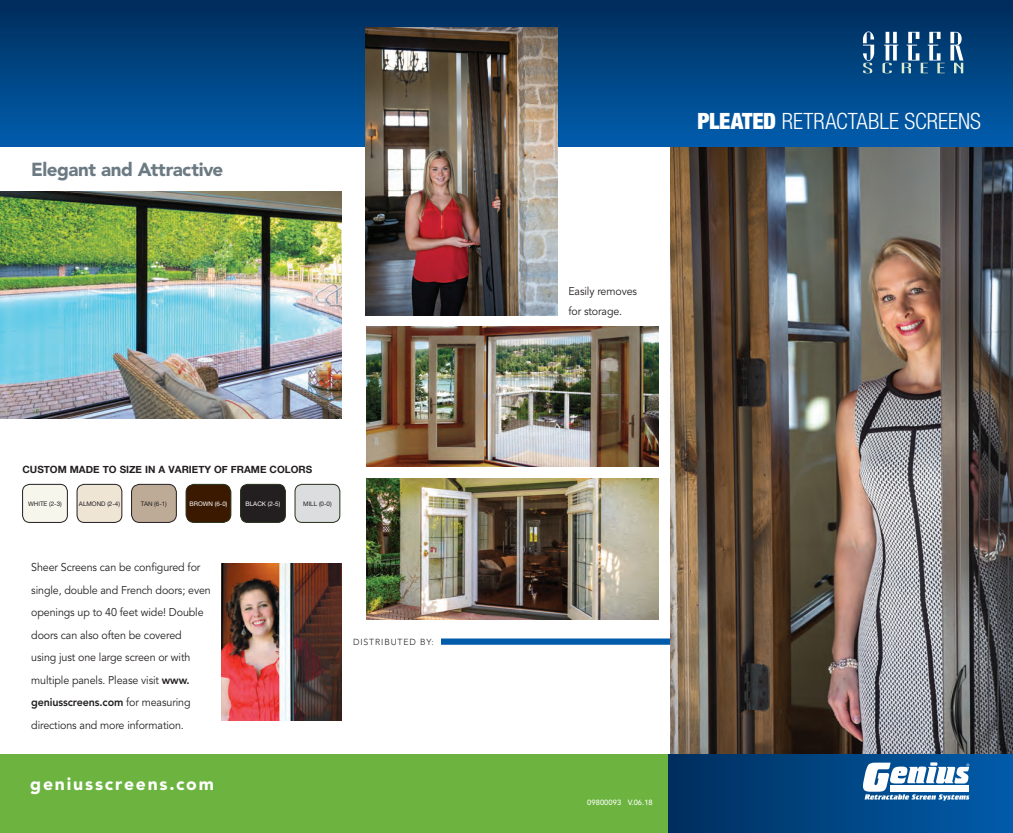
<style>
.page{position:relative;width:1013px;height:833px;background:#fff}
.page>*{position:absolute;margin:0;border:0;box-sizing:border-box;transform-origin:0 0}
.t1{font:300 condensed 22.5px "Helvetica Neue";color:#fff}
.t2{font:900 18.75px "Avenir";letter-spacing:-.025em;color:#6b7a83}
.t3{font:900 17.5px "Avenir";letter-spacing:.105em;color:#fff}
.t4{font:11.25px/22.5px "Avenir";letter-spacing:-.01em;color:#231f20;scale:.95 1}
.t5{font:700 10px "Helvetica Neue";color:#231f20}
.t6{font:300 8.75px "Avenir";letter-spacing:.1em;color:#231f20}
.t7{font:500 7.5px "Avenir";letter-spacing:.01em;color:#fff}
.t8{font:6.25px "Helvetica Neue";color:#231f20}
.t9{font:6.25px "Helvetica Neue";color:#fff}
.s1{font-weight:800}
.s2{font-weight:900}
</style>
<div class="page">
<div style="left:441px;top:638px;width:229px;height:6px;background:#015bab"></div>
<img style="left:670px;top:146px;width:342px;height:608px">
<div style="left:0;top:0;width:1012px;height:146px;background:linear-gradient(to bottom,#002c5a,#015dad)"></div>
<div style="left:0;top:754px;width:670px;height:78px;background:#6cb43f"></div>
<div style="left:668px;top:754px;width:344px;height:78px;background:linear-gradient(to right,#002e5e,#015caa)"></div>
<svg style="left:863px;top:31px;width:11px;height:42px"></svg>
<svg style="left:882px;top:32px;width:62px;height:41px;background:#437299"></svg>
<svg style="left:950px;top:32px;width:13px;height:41px"></svg>
<svg style="left:863px;top:762px;width:106px;height:38px"></svg>
<img style="left:0;top:191px;width:342px;height:228px">
<img style="left:221px;top:563px;width:120px;height:157px">
<img style="left:365px;top:27px;width:192px;height:288px">
<img style="left:366px;top:326px;width:292px;height:141px">
<img style="left:366px;top:478px;width:292px;height:141px">
<div style="left:23px;top:484px;width:44px;height:38px;background:#f7f6ed;border-radius:7px"></div>
<div style="left:22px;top:484px;width:46px;height:38px;border:1px solid #231f20;border-radius:7px"></div>
<div style="left:77px;top:484px;width:45px;height:38px;background:#efe5d5;border-radius:7px"></div>
<div style="left:77px;top:484px;width:45px;height:38px;border:1px solid #231f20;border-radius:7px"></div>
<div style="left:131px;top:484px;width:45px;height:38px;background:#bdab97;border-radius:8px"></div>
<div style="left:131px;top:484px;width:45px;height:38px;border:1px solid #231f20;border-radius:8px"></div>
<div style="left:186px;top:484px;width:45px;height:38px;background:#3b1800;border-radius:8px"></div>
<div style="left:186px;top:484px;width:45px;height:38px;border:1px solid #25311b;border-radius:8px"></div>
<div style="left:240px;top:484px;width:45px;height:38px;background:#231f20;border-radius:7px"></div>
<div style="left:240px;top:484px;width:45px;height:38px;border:1px solid #25311b;border-radius:7px"></div>
<div style="left:295px;top:484px;width:45px;height:38px;background:#dcdddf;border-radius:7px"></div>
<div style="left:295px;top:484px;width:45px;height:38px;border:1px solid #25311b;border-radius:7px"></div>
<h2 class="t2" style="left:31px;top:158px;width:193px">Elegant and Attractive</h2>
<p class="t5" style="left:22px;top:462px;width:291px">CUSTOM MADE TO SIZE IN A VARIETY OF FRAME COLORS</p>
<p class="t8" style="left:28px;top:500px;width:35px">WHITE (2-3)</p>
<p class="t8" style="left:79px;top:500px;width:42px">ALMOND (2-4)</p>
<p class="t8" style="left:141px;top:500px;width:27px">TAN (6-1)</p>
<p class="t9" style="left:189px;top:500px;width:39px">BROWN (6-0)</p>
<p class="t9" style="left:245px;top:500px;width:36px">BLACK (2-5)</p>
<p class="t8" style="left:303px;top:500px;width:30px">MILL (0-0)</p>
<p class="t4" style="left:31px;top:556px;width:190px">Sheer Screens can be configured for single, double and French doors; even openings up to 40 feet wide! Double doors can also often be covered<br>using just one large screen or with multiple panels. Please visit <span class="s1">www. geniusscreens.com</span> for measuring directions and more information.</p>
<h3 class="t3" style="left:30px;top:773px;width:185px">geniusscreens.com</h3>
<p class="t6" style="left:353px;top:636px;width:82px">DISTRIBUTED BY:</p>
<h1 class="t1" style="left:697px;top:108px;width:285px"><span class="s2">PLEATED</span> RETRACTABLE SCREENS</h1>
<p class="t4" style="left:568px;top:281px;width:74px;line-height:20px">Easily removes for storage.</p>
<p class="t7" style="left:587px;top:798px;width:67px">09800093 V.06.18</p>
</div>
